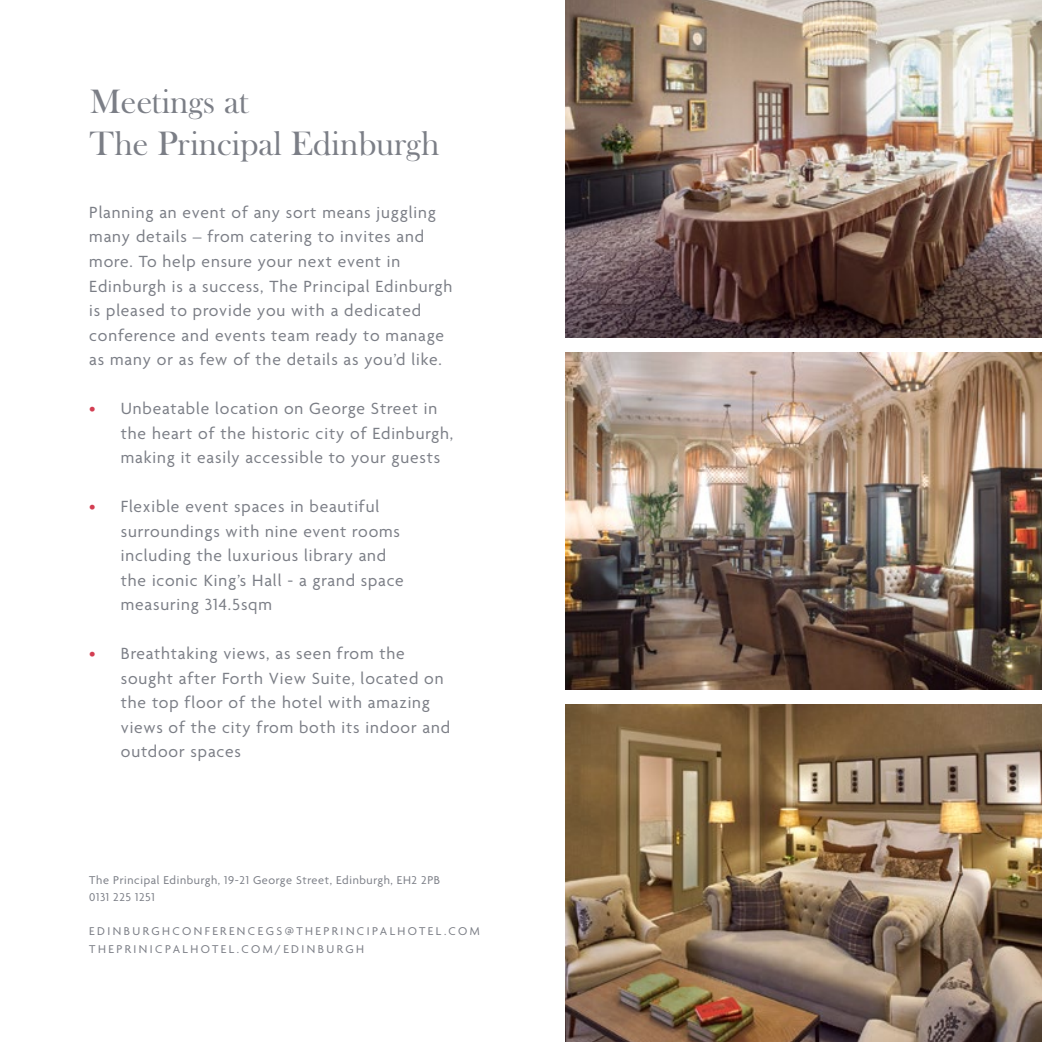
<style>
.page{position:relative;width:1042px;height:1042px;background:#fff}
.page>*{position:absolute;margin:0;border:0;box-sizing:border-box;transform-origin:0 0}
.t1{font:35px/42px "Baskerville Old Fac D";color:#7b7e86}
.t2{font:17.5px/24.5px "Agenda";letter-spacing:.05em;color:#7b7e86}
.t3{font:12.25px/17.5px "Agenda";letter-spacing:.2em;color:#7b7e86}
.t4{font:12.25px/17.5px "Agenda";letter-spacing:.05em;color:#7b7e86}
.s1{color:#d33e52}
</style>
<div class="page">
<img style="left:566px;top:352px;width:476px;height:338px">
<img style="left:566px;top:704px;width:476px;height:338px">
<img style="left:566px;top:0;width:476px;height:337px">
<h1 class="t1" style="left:90px;top:82px;width:351px">Meetings at<br>The Principal Edinburgh</h1>
<p class="t2" style="left:89px;top:201px;width:364px">Planning an event of any sort means juggling many details – from catering to invites and more. To help ensure your next event in Edinburgh is a success, The Principal Edinburgh is pleased to provide you with a dedicated conference and events team ready to manage as many or as few of the details as you’d like.</p>
<p class="t2" style="left:121px;top:397px;width:334px;text-indent:-32px"><span class="s1">•</span> Unbeatable location on George Street in the heart of the historic city of Edinburgh, making it easily accessible to your guests</p>
<p class="t2" style="left:121px;top:495px;width:284px;text-indent:-32px"><span class="s1">•</span> Flexible event spaces in beautiful surroundings with nine event rooms including the luxurious library and the iconic King’s Hall - a grand space measuring 314.5sqm</p>
<p class="t2" style="left:121px;top:642px;width:331px;text-indent:-32px"><span class="s1">•</span> Breathtaking views, as seen from the sought after Forth View Suite, located on the top floor of the hotel with amazing views of the city from both its indoor and outdoor spaces</p>
<p class="t4" style="left:89px;top:872px;width:352px">The Principal Edinburgh, 19-21 George Street, Edinburgh, EH2 2PB<br>0131 225 1251</p>
<p class="t3" style="left:89px;top:923px;width:392px">EDINBURGHCONFERENCEGS@THEPRINCIPALHOTEL.COM<br>THEPRINICPALHOTEL.COM/EDINBURGH</p>
</div>
